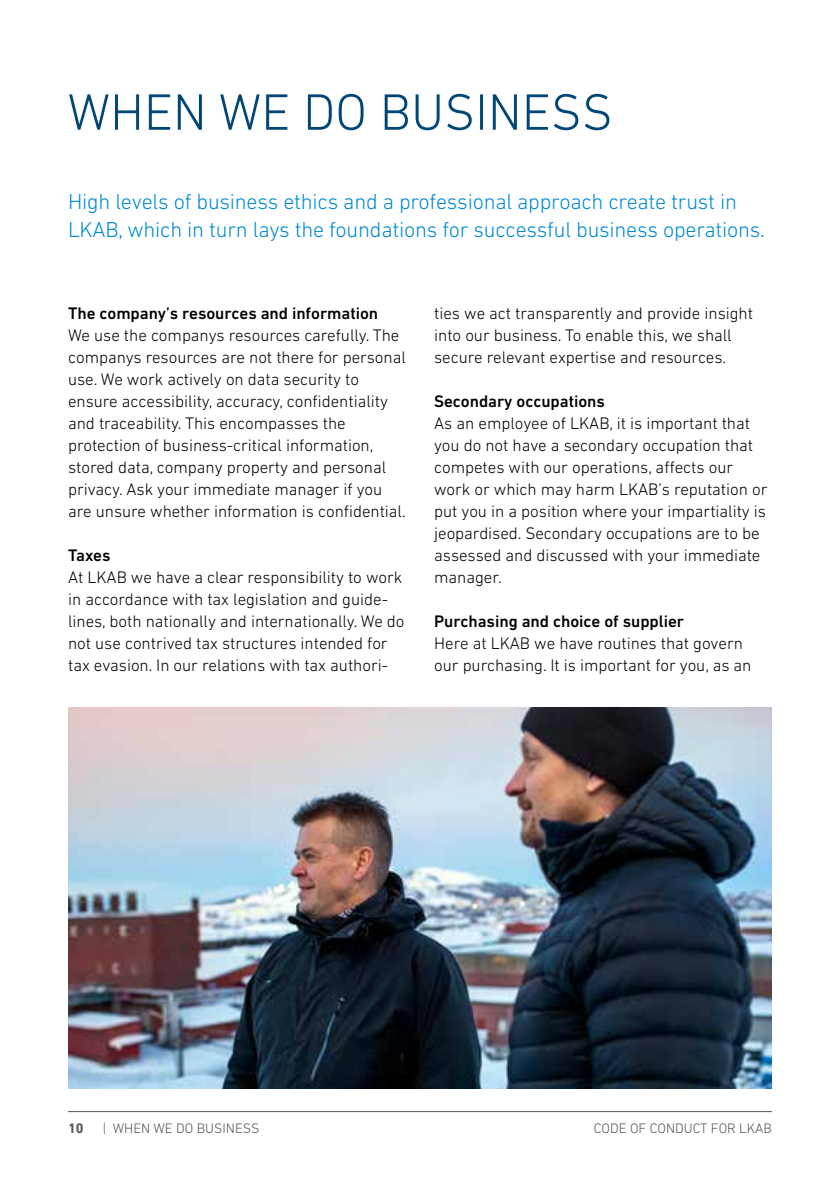
<style>
.page{position:relative;width:840px;height:1191px;background:#fff}
.page>*{position:absolute;margin:0;border:0;box-sizing:border-box;transform-origin:0 0}
.t1{font:300 52px "DIN Next LT Profor LKAB";color:#004777}
.t2{font:300 22px/28px "DIN Next LT Profor LKAB";letter-spacing:-.01em;color:#008bd2}
.t3{font:300 17px/22px "DIN Next LT Profor LKAB";letter-spacing:-.005em;color:#000}
.t4{font:500 17px "DIN Next LT Profor LKAB";letter-spacing:-.005em;color:#000}
.t5{font:300 14px "DIN Next LT Profor LKAB";color:#565656}
.t6{font:700 14px "DIN Next LT Profor LKAB";color:#565656}
</style>
<div class="page">
<hr style="left:68px;top:1111px;width:703px;height:1px;background:#565656">
<img style="left:68px;top:707px;width:703px;height:382px">
<h1 class="t1" style="left:68px;top:82px;width:546px">WHEN WE DO BUSINESS</h1>
<p class="t2" style="left:68px;top:188px;width:698px">High levels of business ethics and a professional approach create trust in<br>LKAB, which in turn lays the foundations for successful business operations.</p>
<p class="t4" style="left:68px;top:303px;width:311px">The company’s resources and information</p>
<p class="t3" style="left:68px;top:324px;width:339px">We use the companys resources carefully. The companys resources are not there for personal use. We work actively on data security to ensure accessibility, accuracy, confidentiality and traceability. This encompasses the protection of business-critical information, stored data, company property and personal privacy. Ask your immediate manager if you are unsure whether information is confidential.</p>
<p class="t4" style="left:68px;top:545px;width:44px">Taxes</p>
<p class="t3" style="left:68px;top:566px;width:338px">At LKAB we have a clear responsibility to work in accordance with tax legislation and guide&shy;lines, both nationally and internationally. We do not use contrived tax structures intended for tax evasion. In our relations with tax authori-</p>
<p class="t3" style="left:434px;top:302px;width:320px">ties we act transparently and provide insight into our business. To enable this, we shall secure relevant expertise and resources.</p>
<p class="t4" style="left:434px;top:391px;width:172px">Secondary occupations</p>
<p class="t3" style="left:434px;top:412px;width:334px">As an employee of LKAB, it is important that you do not have a secondary occupation that competes with our operations, affects our work or which may harm LKAB’s reputation or put you in a position where your impartiality is jeopardised. Secondary occupations are to be assessed and discussed with your immediate manager.</p>
<p class="t4" style="left:434px;top:611px;width:251px">Purchasing and choice of supplier</p>
<p class="t3" style="left:434px;top:632px;width:318px">Here at LKAB we have routines that govern our purchasing. It is important for you, as an</p>
<p class="t6" style="left:68px;top:1119px;width:17px">10</p>
<p class="t5" style="left:593px;top:1120px;width:179px">CODE OF CONDUCT FOR LKAB</p>
<p class="t5" style="left:103px;top:1120px;width:158px">| WHEN WE DO BUSINESS</p>
</div>
